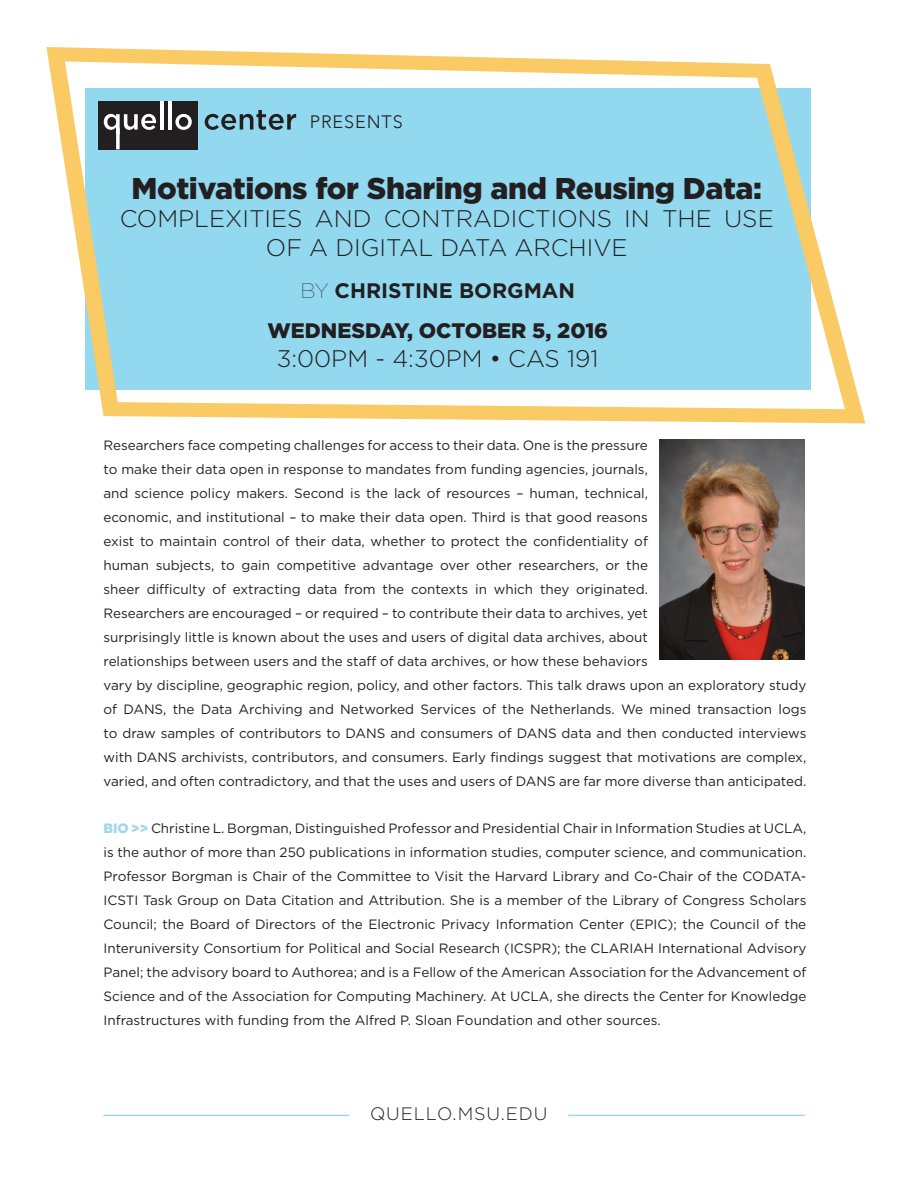
<style>
.page{position:relative;width:918px;height:1188px;background:#fff}
.page>*{position:absolute;margin:0;border:0;box-sizing:border-box;transform-origin:0 0}
.t1{font:900 30px "Gotham";letter-spacing:-.01em;color:#231f20}
.t2{font:300 24px/28.8px "Gotham";color:#231f20;text-align:center}
.t3{font:900 21px "Gotham";color:#231f20}
.t4{font:700 21px "Gotham";color:#231f20}
.t5{font:300 18px "Gotham";letter-spacing:.05em;color:#231f20}
.t6{font:300 18px "Avenir";letter-spacing:.05em;color:#231f20}
.t7{font:13.5px/24px "Gotham";color:#231f20}
.s1{font-weight:100}
.s2{font-weight:900;color:#a1d6ec}
</style>
<div class="page">
<svg style="left:46px;top:47px;width:820px;height:377px"></svg>
<div style="left:98px;top:101px;width:100px;height:48px;background:#231f20"></div>
<svg style="left:175px;top:114px;width:17px;height:16px"></svg>
<svg style="left:205px;top:110px;width:91px;height:20px;background:#6994a3"></svg>
<hr style="left:160px;top:101px;width:3px;height:29px;background:#fff">
<svg style="left:104px;top:114px;width:52px;height:35px"></svg>
<hr style="left:168px;top:101px;width:4px;height:29px;background:#fff">
<img style="left:660px;top:439px;width:145px;height:220px">
<hr style="left:104px;top:1115px;width:245px;height:1px;background:#a1d6ec">
<hr style="left:568px;top:1115px;width:237px;height:1px;background:#a1d6ec">
<p class="t6" style="left:310px;top:111px;width:95px">PRESENTS</p>
<p class="t1" style="left:131px;top:167px;width:632px">Motivations for Sharing and Reusing Data:</p>
<p class="t2" style="left:120px;top:204px;width:656px">COMPLEXITIES AND CONTRADICTIONS IN THE USE<br>OF A DIGITAL DATA ARCHIVE</p>
<p class="t4" style="left:300px;top:277px;width:276px"><span class="s1">BY</span> CHRISTINE BORGMAN</p>
<p class="t3" style="left:267px;top:316px;width:342px">WEDNESDAY, OCTOBER 5, 2016</p>
<p class="t2" style="left:277px;top:343px;width:323px">3:00PM - 4:30PM • CAS 191</p>
<p class="t7" style="left:104px;top:433px;width:704px">Researchers face competing challenges for access to their data. One is the pressure<br>to make their data open in response to mandates from funding agencies, journals,<br>and science policy makers. Second is the lack of resources – human, technical,<br>economic, and institutional – to make their data open. Third is that good reasons<br>exist to maintain control of their data, whether to protect the confidentiality of<br>human subjects, to gain competitive advantage over other researchers, or the<br>sheer difficulty of extracting data from the contexts in which they originated.<br>Researchers are encouraged – or required – to contribute their data to archives, yet<br>surprisingly little is known about the uses and users of digital data archives, about<br>relationships between users and the staff of data archives, or how these behaviors<br>vary by discipline, geographic region, policy, and other factors. This talk draws upon an exploratory study of DANS, the Data Archiving and Networked Services of the Netherlands. We mined transaction logs to draw samples of contributors to DANS and consumers of DANS data and then conducted interviews with DANS archivists, contributors, and consumers. Early findings suggest that motivations are complex, varied, and often contradictory, and that the uses and users of DANS are far more diverse than anticipated.</p>
<p class="t7" style="left:104px;top:816px;width:704px;text-align:justify"><span class="s2">BIO &gt;&gt;</span> Christine L. Borgman, Distinguished Professor and Presidential Chair in Information Studies at UCLA, is the author of more than 250 publications in information studies, computer science, and communication.<br>Professor Borgman is Chair of the Committee to Visit the Harvard Library and Co-Chair of the CODATA-ICSTI Task Group on Data Citation and Attribution. She is a member of the Library of Congress Scholars Council; the Board of Directors of the Electronic Privacy Information Center (EPIC); the Council of the Interuniversity Consortium for Political and Social Research (ICSPR); the CLARIAH International Advisory Panel; the advisory board to Authorea; and is a Fellow of the American Association for the Advancement of Science and of the Association for Computing Machinery. At UCLA, she directs the Center for Knowledge Infrastructures with funding from the Alfred P. Sloan Foundation and other sources.</p>
<p class="t5" style="left:370px;top:1103px;width:179px">QUELLO.MSU.EDU</p>
</div>
